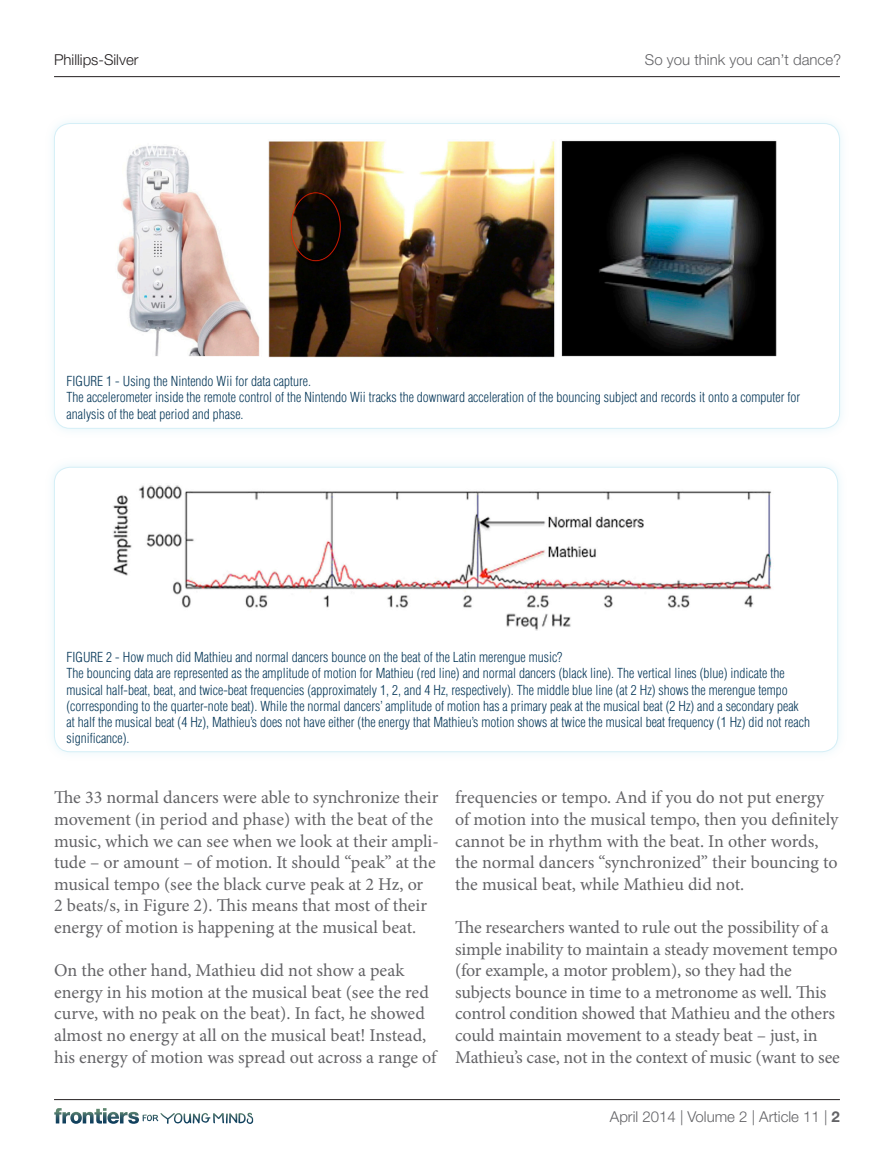
<style>
.page{position:relative;width:894px;height:1170px;background:#fff}
.page>*{position:absolute;margin:0;border:0;box-sizing:border-box;transform-origin:0 0}
.TXT{font:18px/21.6px "Minion Pro";letter-spacing:-.005em;color:#636366}
.t1{font:300 15px "Helvetica Neue LT Std";color:#636366}
.t2{font:300 15px "Helvetica Neue LT Std";color:#231f20}
.Figure-caption{font:300 condensed 13.5px/16.2px "Helvetica LT Std";color:#08395a}
.s1{font-weight:700}
</style>
<div class="page">
<hr style="left:54px;top:76px;width:785px;height:1px;background:#231f20">
<hr style="left:54px;top:1099px;width:785px;height:1px;background:#231f20">
<svg style="left:54px;top:1108px;width:199px;height:16px"></svg>
<div style="left:44px;top:113px;width:805px;height:325px;background:#fafdfe"></div>
<div style="left:54px;top:123px;width:785px;height:305px;background:#fff;border-radius:16px"></div>
<img style="left:117px;top:140px;width:658px;height:217px">
<div style="left:44px;top:457px;width:803px;height:304px;background:#d5eff7;opacity:.5"></div>
<div style="left:54px;top:467px;width:783px;height:285px;background:#fff;border-radius:16px"></div>
<img style="left:113px;top:485px;width:659px;height:146px">
<p class="t2" style="left:54px;top:50px;width:86px">Phillips-Silver</p>
<p class="t1" style="left:644px;top:50px;width:198px">So you think you can’t dance?</p>
<p class="Figure-caption" style="left:66px;top:373px;width:246px">FIGURE 1 - Using the Nintendo Wii for data capture.</p>
<p class="Figure-caption" style="left:66px;top:389px;width:735px">The accelerometer inside the remote control of the Nintendo Wii tracks the downward acceleration of the bouncing subject and records it onto a computer for analysis of the beat period and phase.</p>
<p class="Figure-caption" style="left:66px;top:649px;width:497px">FIGURE 2 - How much did Mathieu and normal dancers bounce on the beat of the Latin merengue music?</p>
<p class="Figure-caption" style="left:66px;top:665px;width:744px">The bouncing data are represented as the amplitude of motion for Mathieu (red line) and normal dancers (black line). The vertical lines (blue) indicate the musical half-beat, beat, and twice-beat frequencies (approximately 1, 2, and 4 Hz, respectively). The middle blue line (at 2 Hz) shows the merengue tempo (corresponding to the quarter-note beat). While the normal dancers’ amplitude of motion has a primary peak at the musical beat (2 Hz) and a secondary peak at half the musical beat (4 Hz), Mathieu’s does not have either (the energy that Mathieu’s motion shows at twice the musical beat frequency (1 Hz) did not reach significance).</p>
<p class="TXT" style="left:54px;top:787px;width:386px">The 33 normal dancers were able to synchronize their movement (in period and phase) with the beat of the music, which we can see when we look at their ampli&shy;tude – or amount – of motion. It should “peak” at the musical tempo (see the black curve peak at 2 Hz, or<br>2 beats/s, in Figure 2). This means that most of their energy of motion is happening at the musical beat.</p>
<p class="TXT" style="left:54px;top:959px;width:384px">On the other hand, Mathieu did not show a peak energy in his motion at the musical beat (see the red curve, with no peak on the beat). In fact, he showed almost no energy at all on the musical beat! Instead, his energy of motion was spread out across a range of</p>
<p class="TXT" style="left:455px;top:787px;width:385px">frequencies or tempo. And if you do not put energy of motion into the musical tempo, then you definitely cannot be in rhythm with the beat. In other words, the normal dancers “synchronized” their bouncing to the musical beat, while Mathieu did not.</p>
<p class="TXT" style="left:455px;top:916px;width:386px">The researchers wanted to rule out the possibility of a simple inability to maintain a steady movement tempo (for example, a motor problem), so they had the subjects bounce in time to a metronome as well. This control condition showed that Mathieu and the others could maintain movement to a steady beat – just, in Mathieu’s case, not in the context of music (want to see</p>
<p class="t1" style="left:609px;top:1107px;width:231px">April 2014 | Volume 2 | Article 11 | <span class="s1">2</span></p>
</div>
